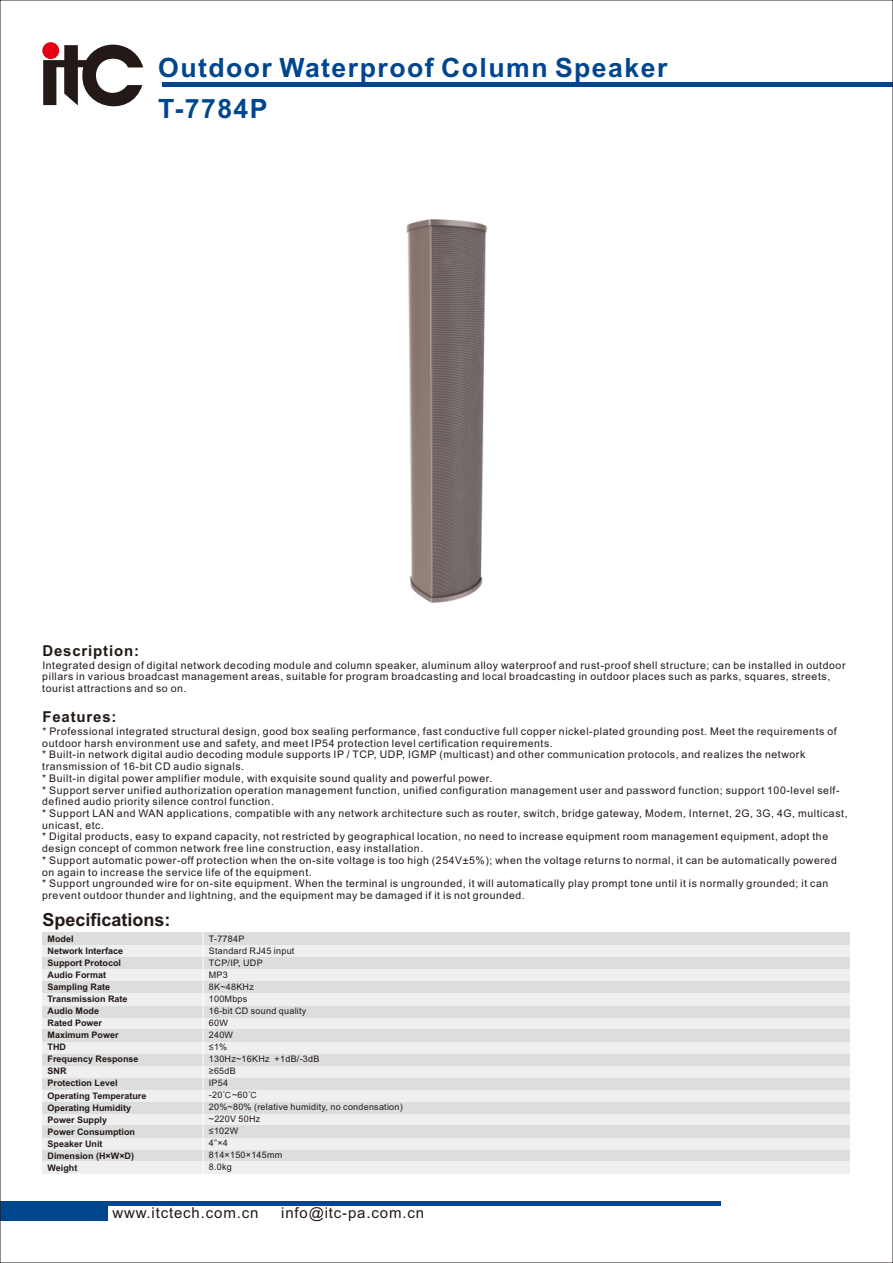
<style>
.page{position:relative;width:893px;height:1263px;background:#fff}
.page>*{position:absolute;margin:0;border:0;box-sizing:border-box;transform-origin:0 0}
.t1{font:700 26.55px/41.1px "Arial";letter-spacing:.055em;color:#00468e}
.t2{font:700 18px "Arial";color:#231916}
.t3{font:15px "Arial";letter-spacing:.055em;color:#231916}
.t4{font:700 15px "Arial";letter-spacing:.055em;color:#231916}
.t5{font:10.5px/11.7px "Arial";letter-spacing:.055em;color:#231916}
.t6{font:700 9px/12px "Arial";color:#231916}
.t7{font:9px/12px "Arial";letter-spacing:.03em;color:#231916}
.s1{font-family:"Sim Hei"}
</style>
<div class="page">
<hr style="left:0;top:1202px;width:720px;height:4px;background:#00468e">
<div style="left:0;top:1202px;width:108px;height:18px;background:#00468e"></div>
<hr style="left:163px;top:82px;width:730px;height:4px;background:#00468e">
<svg style="left:43px;top:42px;width:100px;height:65px"></svg>
<div style="left:42px;top:1017px;width:808px;height:12px;background:#eeefef"></div>
<div style="left:42px;top:1005px;width:808px;height:12px;background:#dcdddd"></div>
<div style="left:42px;top:993px;width:808px;height:12px;background:#eeefef"></div>
<div style="left:42px;top:981px;width:808px;height:12px;background:#dcdddd"></div>
<div style="left:42px;top:969px;width:808px;height:12px;background:#eeefef"></div>
<div style="left:42px;top:957px;width:808px;height:12px;background:#dcdddd"></div>
<div style="left:42px;top:945px;width:808px;height:12px;background:#eeefef"></div>
<div style="left:42px;top:933px;width:808px;height:12px;background:#dcdddd"></div>
<div style="left:42px;top:1113px;width:808px;height:12px;background:#eeefef"></div>
<div style="left:42px;top:1101px;width:808px;height:12px;background:#dcdddd"></div>
<div style="left:42px;top:1089px;width:808px;height:12px;background:#eeefef"></div>
<div style="left:42px;top:1077px;width:808px;height:12px;background:#dcdddd"></div>
<div style="left:42px;top:1065px;width:808px;height:12px;background:#eeefef"></div>
<div style="left:42px;top:1053px;width:808px;height:12px;background:#dcdddd"></div>
<div style="left:42px;top:1041px;width:808px;height:12px;background:#eeefef"></div>
<div style="left:42px;top:1029px;width:808px;height:12px;background:#dcdddd"></div>
<div style="left:42px;top:1149px;width:808px;height:12px;background:#dcdddd"></div>
<div style="left:42px;top:1137px;width:808px;height:12px;background:#eeefef"></div>
<div style="left:42px;top:1125px;width:808px;height:12px;background:#dcdddd"></div>
<div style="left:42px;top:1161px;width:808px;height:12px;background:#eeefef"></div>
<hr style="left:203px;top:933px;width:1px;height:240px;background:#fff">
<img style="left:406px;top:219px;width:81px;height:384px">
<h1 class="t1" style="left:158px;top:49px;width:511px">Outdoor Waterproof Column Speaker<br>T-7784P</h1>
<h3 class="t4" style="left:42px;top:645px;width:98px">Description:</h3>
<p class="t5" style="left:42px;top:660px;width:805px">Integrated design of digital network decoding module and column speaker, aluminum alloy waterproof and rust-proof shell structure; can be installed in outdoor pillars in various broadcast management areas, suitable for program broadcasting and local broadcasting in outdoor places such as parks, squares, streets, tourist attractions and so on.</p>
<h3 class="t4" style="left:42px;top:711px;width:76px">Features:</h3>
<p class="t5" style="left:42px;top:726px;width:807px">* Professional integrated structural design, good box sealing performance, fast conductive full copper nickel-plated grounding post. Meet the requirements of outdoor harsh environment use and safety, and meet IP54 protection level certification requirements.<br>* Built-in network digital audio decoding module supports IP / TCP, UDP, IGMP (multicast) and other communication protocols, and realizes the network transmission of 16-bit CD audio signals.<br>* Built-in digital power amplifier module, with exquisite sound quality and powerful power.<br>* Support server unified authorization operation management function, unified configuration management user and password function; support 100-level self&shy;defined audio priority silence control function.<br>* Support LAN and WAN applications, compatible with any network architecture such as router, switch, bridge gateway, Modem, Internet, 2G, 3G, 4G, multicast, unicast, etc.<br>* Digital products, easy to expand capacity, not restricted by geographical location, no need to increase equipment room management equipment, adopt the design concept of common network free line construction, easy installation.<br>* Support automatic power-off protection when the on-site voltage is too high (254V±5%); when the voltage returns to normal, it can be automatically powered on again to increase the service life of the equipment.<br>* Support ungrounded wire for on-site equipment. When the terminal is ungrounded, it will automatically play prompt tone until it is normally grounded; it can prevent outdoor thunder and lightning, and the equipment may be damaged if it is not grounded.</p>
<p class="t6" style="left:48px;top:934px;width:100px">Model<br>Network Interface<br>Support Protocol<br>Audio Format<br>Sampling Rate<br>Transmission Rate<br>Audio Mode<br>Rated Power<br>Maximum Power<br>THD<br>Frequency Response<br>SNR<br>Protection Level<br>Operating Temperature<br>Operating Humidity<br>Power Supply<br>Power Consumption<br>Speaker Unit<br>Dimension (H×W×D)<br>Weight</p>
<p class="t7" style="left:209px;top:934px;width:195px">T-7784P<br>Standard RJ45 input<br>TCP/IP, UDP<br>MP3<br>8K~48KHz<br>100Mbps<br>16-bit CD sound quality<br>60W<br>240W<br>≤1%<br>130Hz~16KHz +1dB/-3dB<br>≥65dB<br>IP54<br>-20<span class="s1">℃</span>~60<span class="s1">℃<br></span>20%~80% (relative humidity, no condensation) ~220V 50Hz<br>≤102W<br>4”×4<br>814×150×145mm<br>8.0kg</p>
<h2 class="t2" style="left:42px;top:913px;width:130px">Specifications:</h2>
<h3 class="t3" style="left:112px;top:1207px;width:147px">www.itctech.com.cn</h3>
<h3 class="t3" style="left:281px;top:1207px;width:144px">info@itc-pa.com.cn</h3>
</div>
